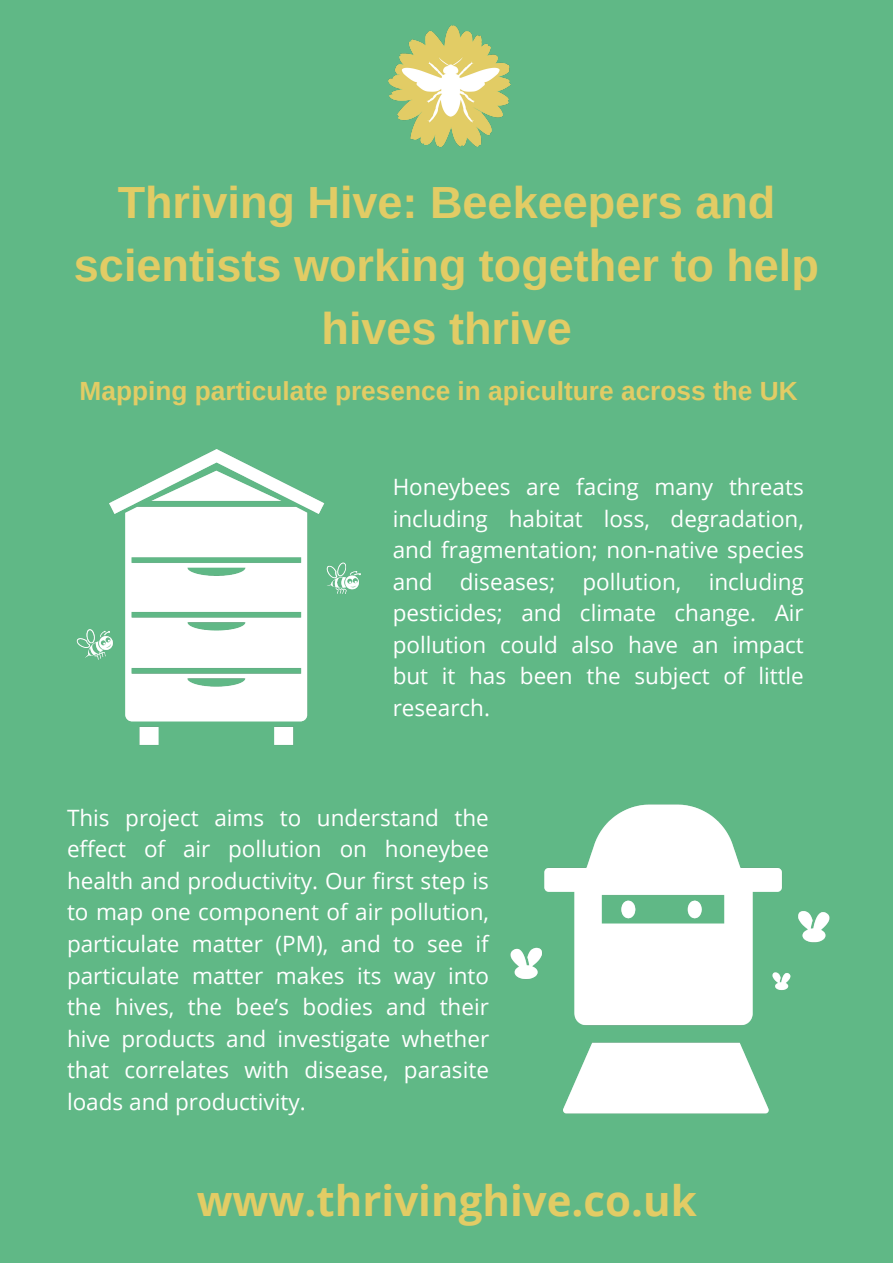
<style>
.page{position:relative;width:893px;height:1263px;background:#60b886}
.page>*{position:absolute;margin:0;border:0;box-sizing:border-box;transform-origin:0 0}
.t1{font:700 45px/63px "Arimo";color:#e2cc65;text-align:center}
.t2{font:700 42px "Open Sans";color:#e2cc65}
.t3{font:700 26.25px "Arimo";color:#e2cc65}
.t4{font:22.5px/31.5px "Open Sans";color:#fff;text-align:justify}
</style>
<div class="page">
<img style="left:388px;top:26px;width:123px;height:121px">
<img style="left:76px;top:449px;width:285px;height:296px">
<img style="left:510px;top:804px;width:320px;height:310px">
<h1 class="t1" style="left:74px;top:171px;width:746px">Thriving Hive: Beekeepers and scientists working together to help hives thrive</h1>
<p class="t3" style="left:80px;top:377px;width:719px">Mapping particulate presence in apiculture across the UK</p>
<p class="t4" style="left:393px;top:471px;width:413px">Honeybees are facing many threats including habitat loss, degradation, and fragmentation; non-native species and diseases; pollution, including pesticides; and climate change. Air pollution could also have an impact but it has been the subject of little research.</p>
<p class="t4" style="left:67px;top:801px;width:424px">This project aims to understand the effect of air pollution on honeybee health and productivity. Our first step is to map one component of air pollution, particulate matter (PM), and to see if particulate matter makes its way into the hives, the bee’s bodies and their hive products and investigate whether that correlates with disease, parasite loads and productivity.</p>
<h2 class="t2" style="left:197px;top:1171px;width:502px">www.thrivinghive.co.uk</h2>
</div>
